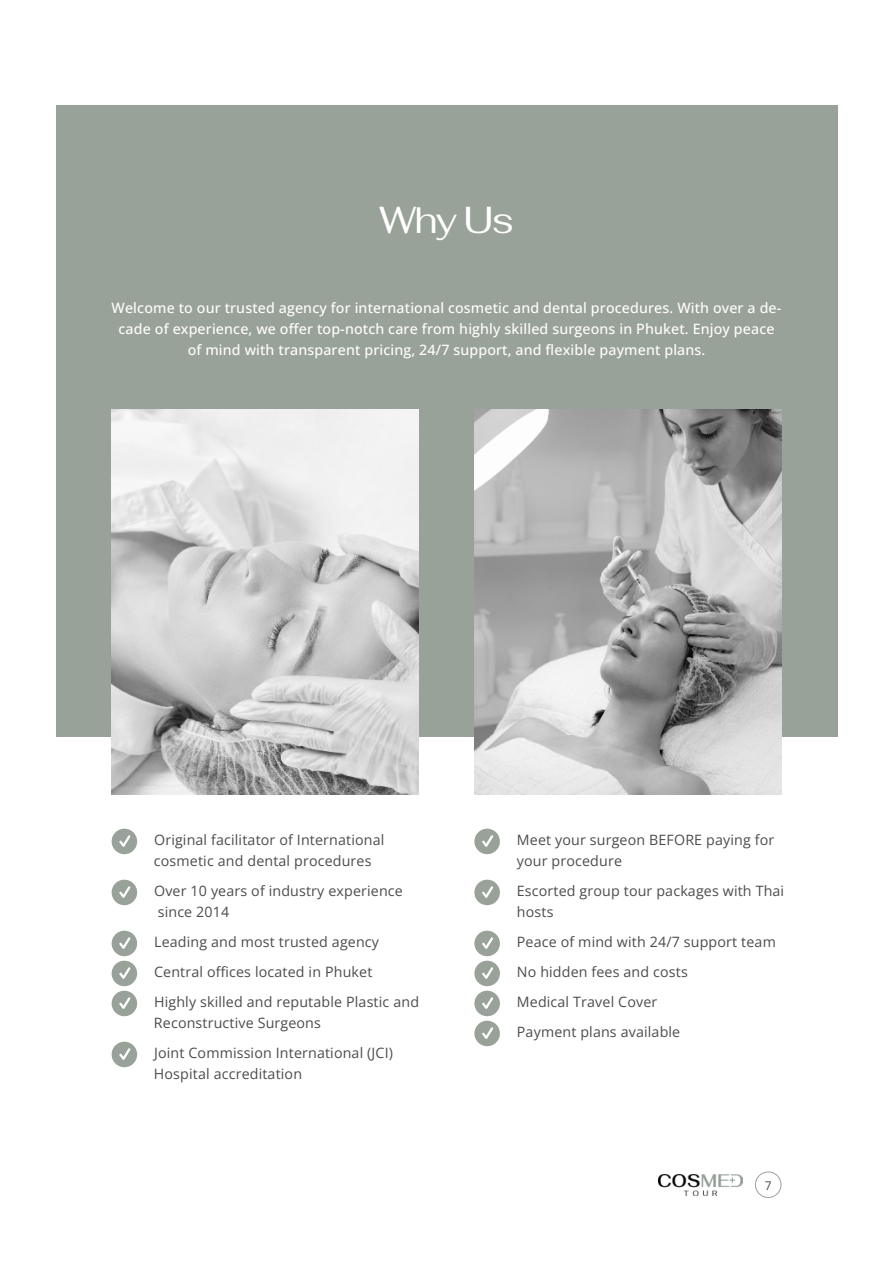
<style>
.page{position:relative;width:893px;height:1263px;background:#fff}
.page>*{position:absolute;margin:0;border:0;box-sizing:border-box;transform-origin:0 0}
.t1{font:37.5px "Fahkwang";color:#fff}
.t2{font:14.25px/30px "Open Sans";letter-spacing:.01em;color:#4c4c4e}
.t3{font:500 14.25px/21px "Open Sans";letter-spacing:.01em;color:#fff;text-align:center}
.t4{font:12px "Open Sans";color:#4c4c4e}
</style>
<div class="page">
<div style="left:56px;top:105px;width:781px;height:632px;background:#99a298"></div>
<div style="left:755px;top:1171px;width:26px;height:27px;border:1px solid #99a298;border-radius:50%"></div>
<img style="left:474px;top:410px;width:307px;height:385px">
<img style="left:112px;top:410px;width:307px;height:385px">
<div style="left:112px;top:829px;width:25px;height:25px;background:#99a298;border-radius:50%"></div>
<svg style="left:119px;top:835px;width:12px;height:12px"></svg>
<div style="left:112px;top:880px;width:25px;height:25px;background:#99a298;border-radius:50%"></div>
<svg style="left:119px;top:886px;width:12px;height:12px"></svg>
<div style="left:112px;top:931px;width:25px;height:25px;background:#99a298;border-radius:50%"></div>
<svg style="left:119px;top:937px;width:12px;height:12px"></svg>
<div style="left:112px;top:961px;width:25px;height:25px;background:#99a298;border-radius:50%"></div>
<svg style="left:119px;top:967px;width:12px;height:12px"></svg>
<div style="left:112px;top:991px;width:25px;height:25px;background:#99a298;border-radius:50%"></div>
<svg style="left:119px;top:997px;width:12px;height:12px"></svg>
<div style="left:112px;top:1042px;width:25px;height:25px;background:#99a298;border-radius:50%"></div>
<svg style="left:119px;top:1048px;width:12px;height:12px"></svg>
<div style="left:474px;top:829px;width:26px;height:25px;background:#99a298;border-radius:50%"></div>
<svg style="left:482px;top:835px;width:11px;height:12px"></svg>
<div style="left:474px;top:880px;width:26px;height:25px;background:#99a298;border-radius:50%"></div>
<svg style="left:482px;top:886px;width:11px;height:12px"></svg>
<div style="left:474px;top:931px;width:26px;height:25px;background:#99a298;border-radius:50%"></div>
<svg style="left:482px;top:937px;width:11px;height:12px"></svg>
<div style="left:474px;top:961px;width:26px;height:25px;background:#99a298;border-radius:50%"></div>
<svg style="left:482px;top:967px;width:11px;height:12px"></svg>
<div style="left:474px;top:991px;width:26px;height:25px;background:#99a298;border-radius:50%"></div>
<svg style="left:482px;top:997px;width:11px;height:12px"></svg>
<div style="left:474px;top:1021px;width:26px;height:25px;background:#99a298;border-radius:50%"></div>
<svg style="left:482px;top:1027px;width:11px;height:12px"></svg>
<img style="left:658px;top:1174px;width:84px;height:21px">
<h1 class="t1" style="left:379px;top:206px;width:136px">Why Us</h1>
<p class="t3" style="left:112px;top:299px;width:671px">Welcome to our trusted agency for international cosmetic and dental procedures. With over a de&shy;cade of experience, we offer top-notch care from highly skilled surgeons in Phuket. Enjoy peace of mind with transparent pricing, 24/7 support, and flexible payment plans.</p>
<p class="t2" style="left:154px;top:831px;width:232px;line-height:21px">Original facilitator of International cosmetic and dental procedures</p>
<p class="t2" style="left:154px;top:882px;width:250px;line-height:21px">Over 10 years of industry experience since 2014</p>
<p class="t2" style="left:154px;top:928px;width:266px">Leading and most trusted agency<br>Central ofÏces located in Phuket<br>Highly skilled and reputable Plastic and</p>
<p class="t2" style="left:154px;top:1009px;width:241px">Reconstructive Surgeons<br>Joint Commission International (JCI)</p>
<p class="t2" style="left:154px;top:1059px;width:150px">Hospital accreditation</p>
<p class="t2" style="left:517px;top:831px;width:259px;line-height:21px">Meet your surgeon BEFORE paying for your procedure</p>
<p class="t2" style="left:517px;top:880px;width:269px;line-height:21px">Escorted group tour packages with Thai hosts</p>
<p class="t2" style="left:517px;top:927px;width:260px">Peace of mind with 24/7 support team<br>No hidden fees and costs<br>Medical Travel Cover<br>Payment plans available</p>
<p class="t4" style="left:765px;top:1181px;width:8px">7</p>
</div>
